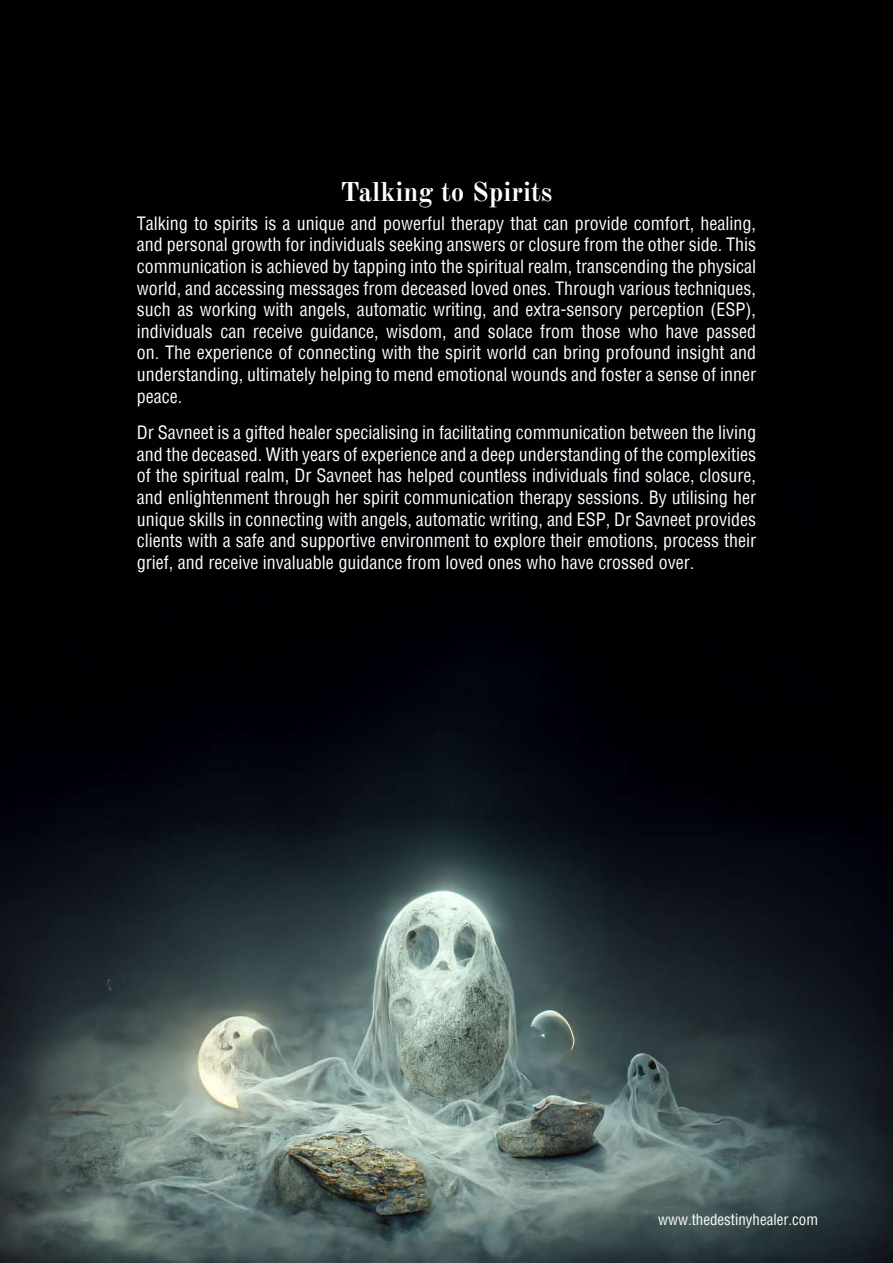
<style>
.page{position:relative;width:893px;height:1263px;background:#fff}
.page>*{position:absolute;margin:0;border:0;box-sizing:border-box;transform-origin:0 0}
.t1{font:700 27px "Old Standard TT";color:#fff}
.t2{font:condensed 18px/21.6px "Helvetica";color:#fff;text-align:justify}
.t3{font:condensed 15px "Helvetica";color:#fff}
</style>
<div class="page">
<img style="left:0;top:0;width:893px;height:1263px">
<h1 class="t1" style="left:340px;top:170px;width:214px">Talking to Spirits</h1>
<p class="t2" style="left:137px;top:212px;width:620px">Talking to spirits is a unique and powerful therapy that can provide comfort, healing, and personal growth for individuals seeking answers or closure from the other side. This communication is achieved by tapping into the spiritual realm, transcending the physical world, and accessing messages from deceased loved ones. Through various techniques, such as working with angels, automatic writing, and extra-sensory perception (ESP), individuals can receive guidance, wisdom, and solace from those who have passed on. The experience of connecting with the spirit world can bring profound insight and understanding, ultimately helping to mend emotional wounds and foster a sense of inner peace.</p>
<p class="t2" style="left:137px;top:421px;width:620px">Dr Savneet is a gifted healer specialising in facilitating communication between the living and the deceased. With years of experience and a deep understanding of the complexities of the spiritual realm, Dr Savneet has helped countless individuals find solace, closure, and enlightenment through her spirit communication therapy sessions. By utilising her unique skills in connecting with angels, automatic writing, and ESP, Dr Savneet provides clients with a safe and supportive environment to explore their emotions, process their grief, and receive invaluable guidance from loved ones who have crossed over.</p>
<p class="t3" style="left:658px;top:1210px;width:161px">www.thedestinyhealer.com</p>
</div>
